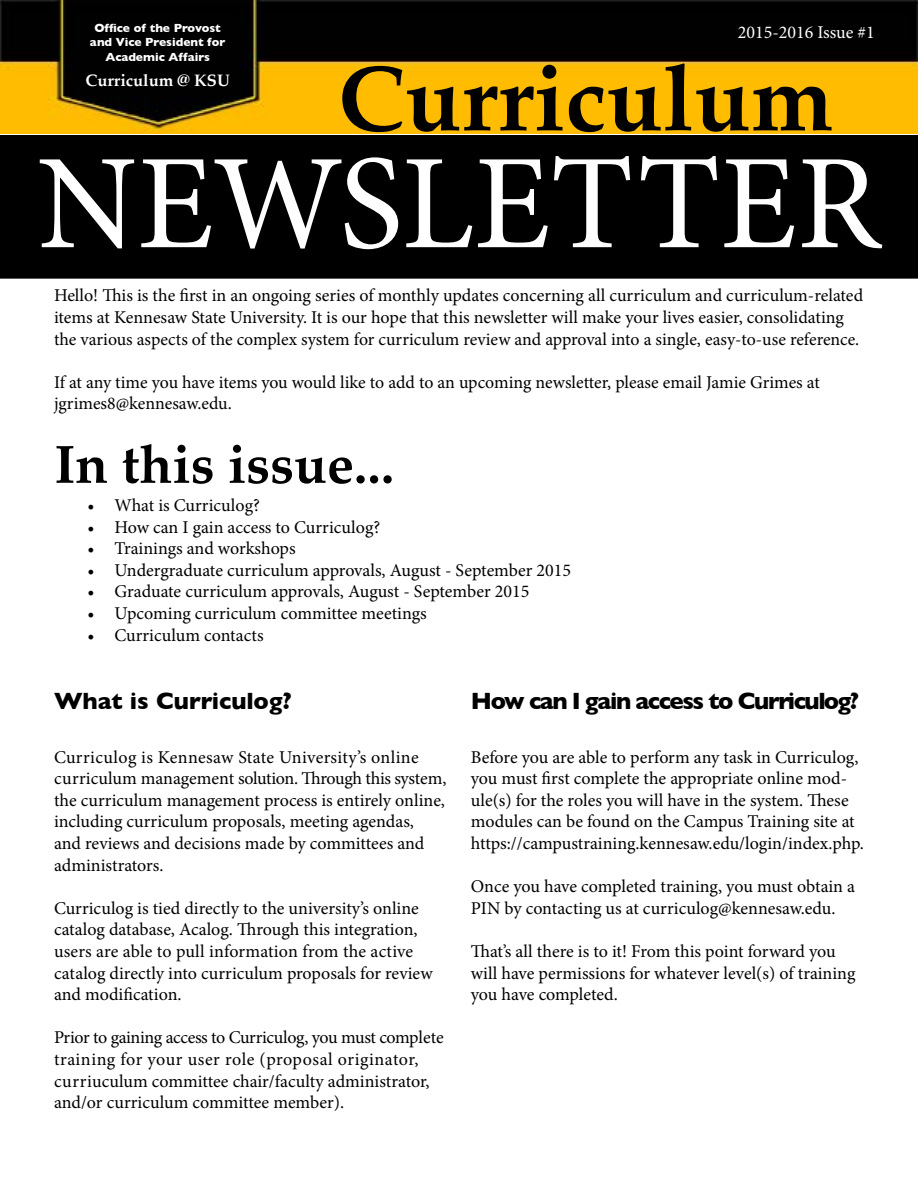
<style>
.page{position:relative;width:918px;height:1188px;background:#fff}
.page>*{position:absolute;margin:0;border:0;box-sizing:border-box;transform-origin:0 0}
.t1{font:135px "Minion Pro";color:#fff}
.t2{font:700 93px "Palatino";color:#000}
.t3{font:700 54px "Palatino";color:#000}
.Paragraph_Style_1{font:700 24px "Gill Sans";letter-spacing:-.06em;color:#000}
.Paragraph_Style_1-2{font:700 24px "Gill Sans";color:#000}
.t4{font:18px/21.6px "Minion Pro";color:#000}
.t5{font:18px "Minion Pro";color:#fff}
.t6{font:700 16.5px "Palatino";color:#fff}
.t7{font:700 12px "Gill Sans";color:#fff}
</style>
<div class="page">
<img style="left:0;top:0;width:918px;height:134px">
<div style="left:83px;top:70px;width:149px;height:20px;background:#000"></div>
<div style="left:1px;top:136px;width:916px;height:142px;background:#000"></div>
<div style="left:0;top:135px;width:918px;height:144px;border:2px solid #000"></div>
<p class="t7" style="left:94px;top:18px;width:128px">Office of the Provost</p>
<p class="t7" style="left:90px;top:33px;width:137px">and Vice President for</p>
<p class="t7" style="left:105px;top:47px;width:106px">Academic Affairs</p>
<p class="t6" style="left:86px;top:66px;width:146px">Curriculum @ KSU</p>
<p class="t2" style="left:338px;top:19px;width:497px">Curriculum</p>
<p class="t1" style="left:37px;top:114px;width:845px">NEWSLETTER</p>
<p class="t5" style="left:738px;top:21px;width:138px">2015-2016 Issue #1</p>
<p class="t4" style="left:54px;top:285px;width:811px">Hello! This is the first in an ongoing series of monthly updates concerning all curriculum and curriculum-related items at Kennesaw State University. It is our hope that this newsletter will make your lives easier, consolidating the various aspects of the complex system for curriculum review and approval into a single, easy-to-use reference.</p>
<p class="t4" style="left:54px;top:371px;width:767px">If at any time you have items you would like to add to an upcoming newsletter, please email Jamie Grimes at jgrimes8@kennesaw.edu.</p>
<p class="t3" style="left:54px;top:418px;width:342px">In this issue...</p>
<p class="t4" style="left:87px;top:495px;width:174px">• What is Curriculog?</p>
<p class="t4" style="left:87px;top:516px;width:294px">• How can I gain access to Curriculog?</p>
<p class="t4" style="left:87px;top:538px;width:210px">• Trainings and workshops</p>
<p class="t4" style="left:87px;top:559px;width:485px">• Undergraduate curriculum approvals, August - September 2015</p>
<p class="t4" style="left:87px;top:581px;width:443px">• Graduate curriculum approvals, August - September 2015</p>
<p class="t4" style="left:87px;top:603px;width:341px">• Upcoming curriculum committee meetings</p>
<p class="t4" style="left:87px;top:624px;width:178px">• Curriculum contacts</p>
<p class="Paragraph_Style_1-2" style="left:54px;top:682px;width:239px">What is Curriculog?</p>
<p class="Paragraph_Style_1" style="left:471px;top:682px;width:390px">How can I gain access to Curriculog?</p>
<p class="t4" style="left:54px;top:746px;width:394px">Curriculog is Kennesaw State University’s online curriculum management solution. Through this system, the curriculum management process is entirely online, including curriculum proposals, meeting agendas,<br>and reviews and decisions made by committees and administrators.</p>
<p class="t4" style="left:54px;top:897px;width:380px">Curriculog is tied directly to the university’s online catalog database, Acalog. Through this integration, users are able to pull information from the active catalog directly into curriculum proposals for review and modification.</p>
<p class="t4" style="left:54px;top:1027px;width:391px">Prior to gaining access to Curriculog, you must complete training for your user role (proposal originator, curriuculum committee chair/faculty administrator, and/or curriculum committee member).</p>
<p class="t4" style="left:471px;top:746px;width:395px">Before you are able to perform any task in Curriculog, you must first complete the appropriate online mod&shy;ule(s) for the roles you will have in the system. These modules can be found on the Campus Training site at https://campustraining.kennesaw.edu/login/index.php.</p>
<p class="t4" style="left:471px;top:876px;width:386px">Once you have completed training, you must obtain a<br>PIN by contacting us at curriculog@kennesaw.edu.</p>
<p class="t4" style="left:471px;top:941px;width:386px">That’s all there is to it! From this point forward you will have permissions for whatever level(s) of training you have completed.</p>
</div>
